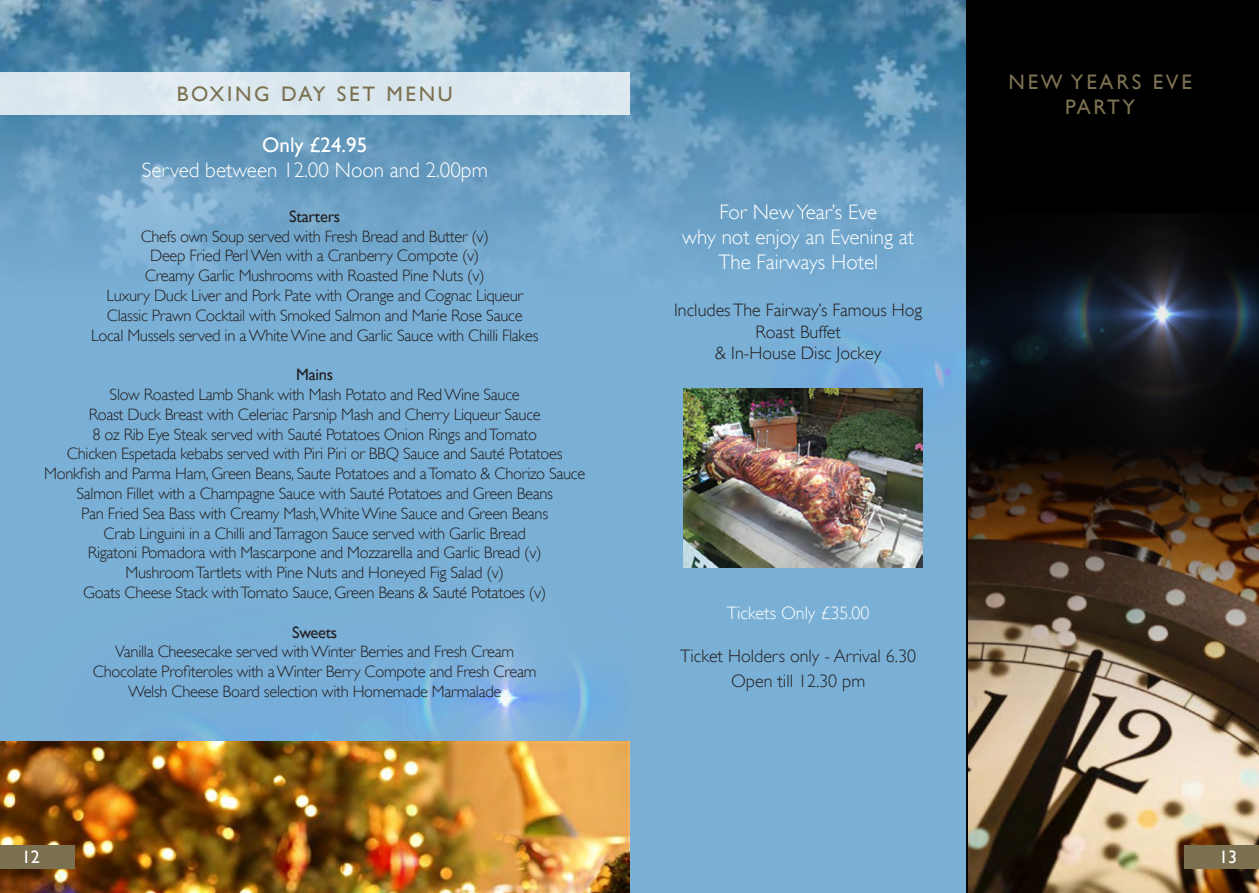
<style>
.page{position:relative;width:1259px;height:893px;background:#7ab0d6}
.page>*{position:absolute;margin:0;border:0;box-sizing:border-box;transform-origin:0 0}
.t1{font:300 21px "Gill Sans";color:#fff}
.t2{font:21px "Gill Sans";letter-spacing:.13em;color:#7b7151}
.t3{font:21px "Gill Sans";color:#fff}
.t4{font:300 18px/21.6px "Gill Sans";color:#231f20;text-align:center}
.t5{font:300 18px "Gill Sans";color:#fff}
.t6{font:18px "Gill Sans";color:#fff}
.t7{font:300 16.5px "Gill Sans";letter-spacing:-.02em;color:#231f20}
.t8{font:16.5px "Gill Sans";letter-spacing:-.02em;color:#231f20}
</style>
<div class="page">
<img style="left:0;top:0;width:967px;height:263px">
<img style="left:203px;top:630px;width:396px;height:111px">
<div style="left:0;top:73px;width:629px;height:42px;background:#dce7ef"></div>
<img style="left:0;top:741px;width:629px;height:152px">
<div style="left:967px;top:0;width:292px;height:893px;background:#000"></div>
<img style="left:968px;top:490px;width:291px;height:403px">
<img style="left:772px;top:213px;width:487px;height:277px">
<img style="left:683px;top:388px;width:239px;height:179px">
<div style="left:0;top:845px;width:74px;height:24px;background:#7b7151"></div>
<div style="left:1184px;top:845px;width:75px;height:24px;background:#7b7151"></div>
<p class="t2" style="left:177px;top:82px;width:278px">BOXING DAY SET MENU</p>
<p class="t3" style="left:262px;top:132px;width:106px">Only £24.95</p>
<p class="t1" style="left:142px;top:158px;width:348px">Served between 12.00 Noon and 2.00pm</p>
<p class="t8" style="left:289px;top:207px;width:52px">Starters</p>
<p class="t7" style="left:141px;top:227px;width:350px">Chefs own Soup served with Fresh Bread and Butter (v)</p>
<p class="t7" style="left:150px;top:246px;width:331px">Deep Fried Perl Wen with a Cranberry Compote (v)</p>
<p class="t7" style="left:145px;top:266px;width:341px">Creamy Garlic Mushrooms with Roasted Pine Nuts (v)</p>
<p class="t7" style="left:106px;top:286px;width:418px">Luxury Duck Liver and Pork Pate with Orange and Cognac Liqueur</p>
<p class="t7" style="left:107px;top:306px;width:417px">Classic Prawn Cocktail with Smoked Salmon and Marie Rose Sauce</p>
<p class="t7" style="left:91px;top:326px;width:449px">Local Mussels served in a White Wine and Garlic Sauce with Chilli Flakes</p>
<p class="t8" style="left:296px;top:365px;width:38px">Mains</p>
<p class="t7" style="left:110px;top:385px;width:412px">Slow Roasted Lamb Shank with Mash Potato and Red Wine Sauce</p>
<p class="t7" style="left:89px;top:405px;width:454px">Roast Duck Breast with Celeriac Parsnip Mash and Cherry Liqueur Sauce</p>
<p class="t7" style="left:92px;top:425px;width:446px">8 oz Rib Eye Steak served with Sauté Potatoes Onion Rings and Tomato</p>
<p class="t7" style="left:67px;top:444px;width:497px">Chicken Espetada kebabs served with Piri Piri or BBQ Sauce and Sauté Potatoes</p>
<p class="t7" style="left:44px;top:464px;width:543px">Monkfish and Parma Ham, Green Beans, Saute Potatoes and a Tomato &amp; Chorizo Sauce</p>
<p class="t7" style="left:76px;top:484px;width:478px">Salmon Fillet with a Champagne Sauce with Sauté Potatoes and Green Beans</p>
<p class="t7" style="left:81px;top:504px;width:468px">Pan Fried Sea Bass with Creamy Mash,White Wine Sauce and Green Beans</p>
<p class="t7" style="left:104px;top:524px;width:424px">Crab Linguini in a Chilli and Tarragon Sauce served with Garlic Bread</p>
<p class="t7" style="left:88px;top:543px;width:455px">Rigatoni Pomadora with Mascarpone and Mozzarella and Garlic Bread (v)</p>
<p class="t7" style="left:126px;top:563px;width:380px">Mushroom Tartlets with Pine Nuts and Honeyed Fig Salad (v)</p>
<p class="t7" style="left:83px;top:583px;width:464px">Goats Cheese Stack with Tomato Sauce, Green Beans &amp; Sauté Potatoes (v)</p>
<p class="t8" style="left:292px;top:622px;width:47px">Sweets</p>
<p class="t7" style="left:115px;top:642px;width:400px">Vanilla Cheesecake served with Winter Berries and Fresh Cream</p>
<p class="t7" style="left:93px;top:662px;width:445px">Chocolate Profiteroles with a Winter Berry Compote and Fresh Cream</p>
<p class="t7" style="left:128px;top:682px;width:375px">Welsh Cheese Board selection with Homemade Marmalade</p>
<p class="t1" style="left:719px;top:200px;width:159px">For New Year’s Eve</p>
<p class="t1" style="left:682px;top:225px;width:233px">why not enjoy an Evening at</p>
<p class="t1" style="left:718px;top:250px;width:161px">The Fairways Hotel</p>
<p class="t4" style="left:674px;top:299px;width:249px">Includes The Fairway’s Famous Hog<br>Roast Buffet</p>
<p class="t4" style="left:715px;top:342px;width:168px">&amp; In-House Disc Jockey</p>
<p class="t2" style="left:1008px;top:69px;width:185px">NEW YEARS EVE</p>
<p class="t2" style="left:1065px;top:94px;width:72px">PARTY</p>
<p class="t5" style="left:727px;top:602px;width:144px">Tickets Only £35.00</p>
<p class="t4" style="left:680px;top:645px;width:237px">Ticket Holders only - Arrival 6.30</p>
<p class="t4" style="left:731px;top:670px;width:136px">Open till 12.30 pm</p>
<p class="t6" style="left:22px;top:846px;width:19px">12</p>
<p class="t6" style="left:1219px;top:846px;width:19px">13</p>
</div>
